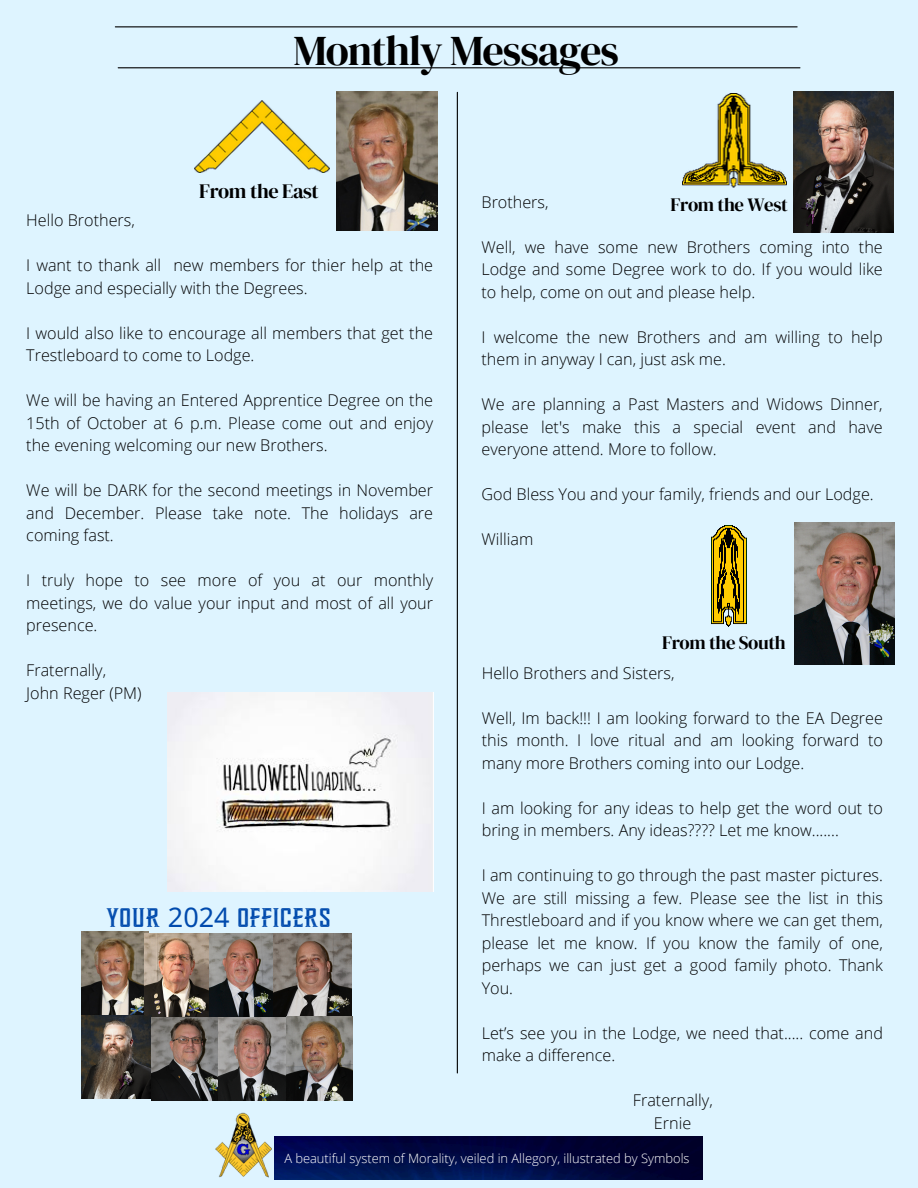
<style>
.page{position:relative;width:918px;height:1188px;background:#def4ff}
.page>*{position:absolute;margin:0;border:0;box-sizing:border-box;transform-origin:0 0}
.t1{font:42.3px "DM Serif Display";letter-spacing:-.025em;color:#000}
.t2{font:27px "Whiskey Style";color:#004aad}
.t3{font:20.25px "DM Serif Display";letter-spacing:-.02em;color:#000}
.t4{font:18.75px "DM Serif Display";letter-spacing:-.02em;color:#000}
.t5{font:300 16.2px/22.5px "Open Sans";color:#000;text-align:justify}
.t6{font:300 12.9px "Open Sans";color:#fff}
.s1{font-family:"Noto Sans"}
</style>
<div class="page">
<hr style="left:115px;top:26px;width:682px;height:1px;background:#000">
<hr style="left:457px;top:92px;width:1px;height:981px;background:#000">
<hr style="left:118px;top:67px;width:682px;height:1px;background:#000">
<img style="left:275px;top:1137px;width:428px;height:42px">
<img style="left:215px;top:1113px;width:60px;height:66px">
<img style="left:682px;top:93px;width:105px;height:95px">
<img style="left:793px;top:92px;width:101px;height:140px">
<img style="left:195px;top:101px;width:135px;height:72px">
<img style="left:337px;top:92px;width:101px;height:138px">
<img style="left:81px;top:932px;width:68px;height:83px">
<img style="left:145px;top:933px;width:207px;height:83px">
<img style="left:81px;top:1015px;width:70px;height:83px">
<img style="left:151px;top:1017px;width:202px;height:83px">
<img style="left:712px;top:525px;width:35px;height:101px">
<img style="left:794px;top:523px;width:100px;height:142px">
<img style="left:168px;top:692px;width:265px;height:199px">
<p class="t1" style="left:293px;top:21px;width:327px">Monthly Messages</p>
<p class="t3" style="left:199px;top:178px;width:121px">From the East</p>
<p class="t5" style="left:26px;top:209px;width:110px">Hello Brothers,</p>
<p class="t5" style="left:26px;top:254px;width:408px">I want to thank all new members for thier help at the<br>Lodge and especially with the Degrees.</p>
<p class="t5" style="left:26px;top:321px;width:408px">I would also like to encourage all members that get the<br>Trestleboard to come to Lodge.</p>
<p class="t5" style="left:26px;top:389px;width:408px">We will be having an Entered Apprentice Degree on the 15th of October at 6 p.m. Please come out and enjoy the evening welcoming our new Brothers.</p>
<p class="t5" style="left:26px;top:479px;width:408px">We will be DARK for the second meetings in November and December. Please take note. The holidays are coming fast.</p>
<p class="t5" style="left:26px;top:569px;width:408px">I truly hope to see more of you at our monthly meetings, we do value your input and most of all your presence.</p>
<p class="t5" style="left:26px;top:659px;width:81px">Fraternally,</p>
<p class="t5" style="left:26px;top:681px;width:117px">John Reger (PM)</p>
<p class="t2" style="left:106px;top:906px;width:223px">YOUR <span class="s1">2024</span> OFFICERS</p>
<p class="t5" style="left:482px;top:190px;width:69px">Brothers,</p>
<p class="t5" style="left:482px;top:235px;width:403px">Well, we have some new Brothers coming into the Lodge and some Degree work to do. If you would like to help, come on out and please help.</p>
<p class="t5" style="left:482px;top:325px;width:403px">I welcome the new Brothers and am willing to help them in anyway I can, just ask me.</p>
<p class="t5" style="left:482px;top:393px;width:403px">We are planning a Past Masters and Widows Dinner, please let's make this a special event and have everyone attend. More to follow.</p>
<p class="t5" style="left:482px;top:483px;width:394px">God Bless You and your family, friends and our Lodge.</p>
<h2 class="t5" style="left:482px;top:528px;width:53px">William</h2>
<p class="t4" style="left:671px;top:191px;width:119px">From the West</p>
<p class="t4" style="left:662px;top:630px;width:125px">From the South</p>
<p class="t5" style="left:482px;top:661px;width:194px">Hello Brothers and Sisters,</p>
<p class="t5" style="left:482px;top:706px;width:403px">Well, Im back!!! I am looking forward to the EA Degree this month. I love ritual and am looking forward to many more Brothers coming into our Lodge.</p>
<p class="t5" style="left:482px;top:796px;width:403px">I am looking for any ideas to help get the word out to bring in members. Any ideas???? Let me know.......</p>
<p class="t5" style="left:482px;top:864px;width:403px">I am continuing to go through the past master pictures.<br>We are still missing a few. Please see the list in this Threstleboard and if you know where we can get them, please let me know. If you know the family of one, perhaps we can just get a good family photo. Thank You.</p>
<p class="t5" style="left:482px;top:1021px;width:403px">Let’s see you in the Lodge, we need that..... come and make a difference.</p>
<p class="t5" style="left:633px;top:1089px;width:81px">Fraternally,</p>
<p class="t5" style="left:654px;top:1111px;width:39px">Ernie</p>
<h1 class="t6" style="left:284px;top:1149px;width:407px">A beautiful system of Morality, veiled in Allegory, illustrated by Symbols</h1>
</div>
